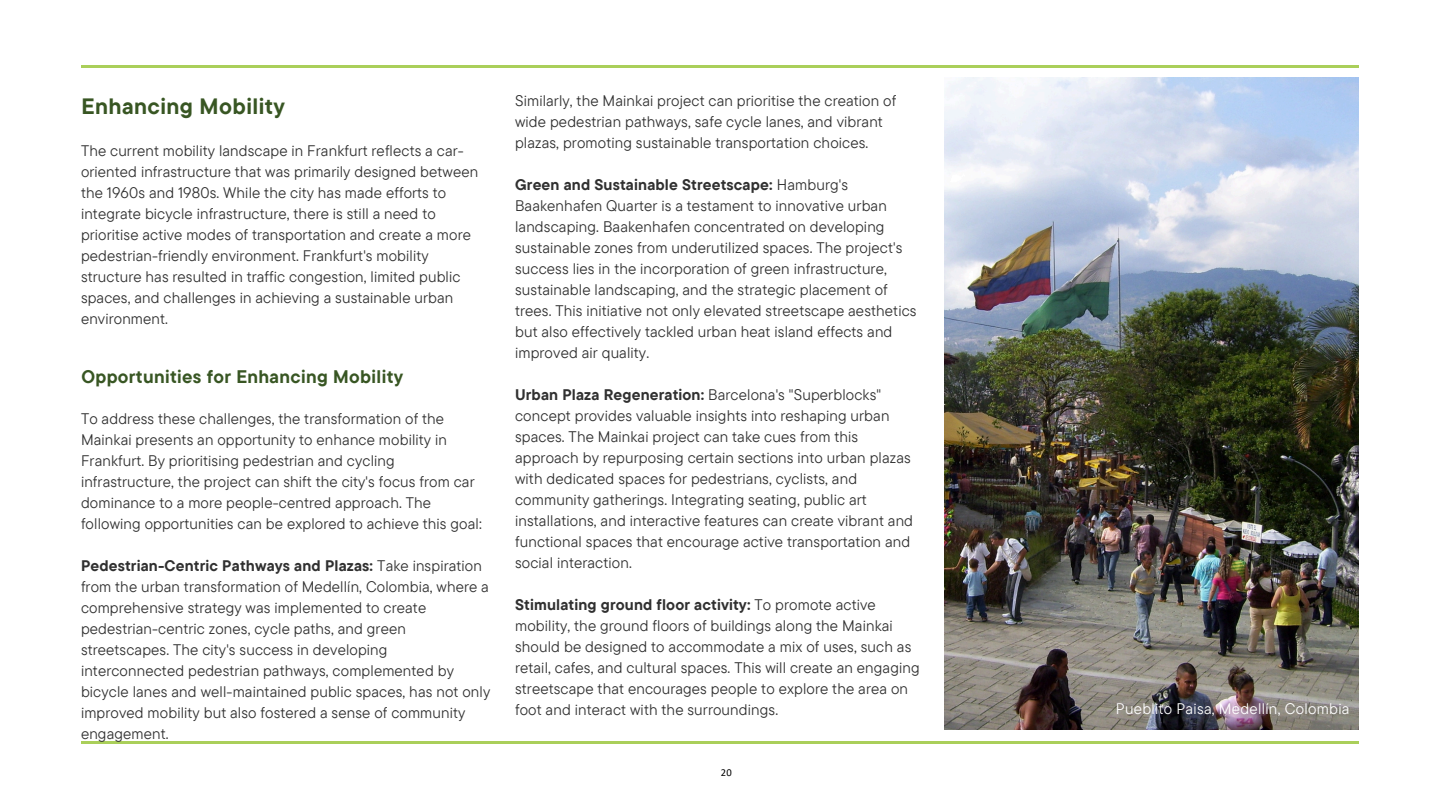
<style>
.page{position:relative;width:1440px;height:810px;background:#fff}
.page>*{position:absolute;margin:0;border:0;box-sizing:border-box;transform-origin:0 0}
.t1{font:700 22.2px "TT Commons Pro";letter-spacing:.02em;color:#385623}
.t2{font:700 18.2px "TT Commons Pro";letter-spacing:.02em;color:#385623}
.t3{font:15.3px/21px "TT Commons Pro";letter-spacing:.01em;color:#303030}
.t4{font:15.3px "TT Commons Pro";letter-spacing:.02em;color:#fff}
.t5{font:10.6px "Calibri";color:#000}
.s1{font-weight:700}
</style>
<div class="page">
<hr style="left:81px;top:66px;width:1278px;height:2px;background:#aacf5a">
<hr style="left:81px;top:741px;width:1278px;height:2px;background:#aacf5a">
<img style="left:945px;top:77px;width:414px;height:652px">
<h1 class="t1" style="left:81px;top:92px;width:205px">Enhancing Mobility</h1>
<p class="t3" style="left:81px;top:139px;width:399px">The current mobility landscape in Frankfurt reflects a car&shy;oriented infrastructure that was primarily designed between the 1960s and 1980s. While the city has made efforts to integrate bicycle infrastructure, there is still a need to prioritise active modes of transportation and create a more pedestrian-friendly environment. Frankfurt's mobility structure has resulted in traffic congestion, limited public spaces, and challenges in achieving a sustainable urban environment.</p>
<h2 class="t2" style="left:81px;top:365px;width:323px">Opportunities for Enhancing Mobility</h2>
<p class="t3" style="left:81px;top:408px;width:402px">To address these challenges, the transformation of the Mainkai presents an opportunity to enhance mobility in Frankfurt. By prioritising pedestrian and cycling infrastructure, the project can shift the city's focus from car dominance to a more people-centred approach. The following opportunities can be explored to achieve this goal:</p>
<p class="t3" style="left:81px;top:555px;width:411px"><span class="s1">Pedestrian-Centric Pathways and Plazas:</span> Take inspiration from the urban transformation of Medellín, Colombia, where a comprehensive strategy was implemented to create pedestrian-centric zones, cycle paths, and green streetscapes. The city's success in developing interconnected pedestrian pathways, complemented by bicycle lanes and well-maintained public spaces, has not only improved mobility but also fostered a sense of community engagement.</p>
<p class="t3" style="left:515px;top:90px;width:383px">Similarly, the Mainkai project can prioritise the creation of wide pedestrian pathways, safe cycle lanes, and vibrant plazas, promoting sustainable transportation choices.</p>
<p class="t3" style="left:515px;top:174px;width:403px"><span class="s1">Green and Sustainable Streetscape:</span> Hamburg's Baakenhafen Quarter is a testament to innovative urban landscaping. Baakenhafen concentrated on developing sustainable zones from underutilized spaces. The project's success lies in the incorporation of green infrastructure, sustainable landscaping, and the strategic placement of trees. This initiative not only elevated streetscape aesthetics but also effectively tackled urban heat island effects and improved air quality.</p>
<p class="t3" style="left:515px;top:384px;width:400px"><span class="s1">Urban Plaza Regeneration:</span> Barcelona's "Superblocks" concept provides valuable insights into reshaping urban spaces. The Mainkai project can take cues from this approach by repurposing certain sections into urban plazas with dedicated spaces for pedestrians, cyclists, and community gatherings. Integrating seating, public art installations, and interactive features can create vibrant and functional spaces that encourage active transportation and social interaction.</p>
<p class="t3" style="left:515px;top:594px;width:406px"><span class="s1">Stimulating ground floor activity:</span> To promote active mobility, the ground floors of buildings along the Mainkai should be designed to accommodate a mix of uses, such as retail, cafes, and cultural spaces. This will create an engaging streetscape that encourages people to explore the area on foot and interact with the surroundings.</p>
<p class="t5" style="left:721px;top:768px;width:12px">20</p>
<p class="t4" style="left:1116px;top:699px;width:235px">Pueblito Paisa, Medellín, Colombia</p>
</div>
